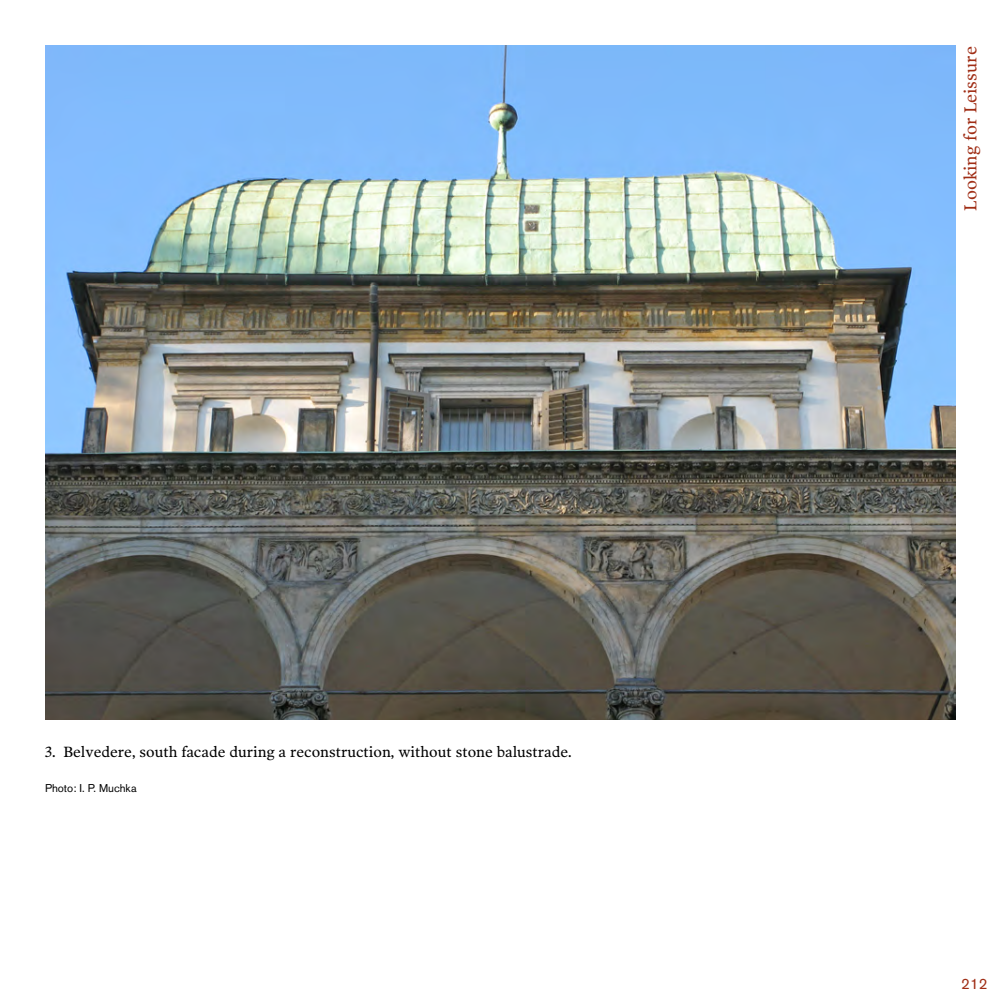
<style>
.page{position:relative;width:1000px;height:1000px;background:#fff}
.page>*{position:absolute;margin:0;border:0;box-sizing:border-box;transform-origin:0 0}
.t1{font:17.5px "Poynter CE Text Two L";color:#a02e16}
.t2{font:15px "Poynter CE Text Two L";color:#000}
.t3{font:15px "Akzidenz Grotesk Pro";color:#a02e16}
.t4{font:11.25px "Akzidenz Grotesk Pro";color:#000}
</style>
<div class="page">
<img style="left:45px;top:45px;width:910px;height:674px">
<p class="t2" style="left:45px;top:742px;width:528px">3. Belvedere, south facade during a reconstruction, without stone balustrade.</p>
<p class="t4" style="left:45px;top:781px;width:93px">Photo: I. P. Muchka</p>
<p class="t1" style="left:959px;top:211px;width:166px;rotate:-90deg">Looking for Leissure</p>
<p class="t3" style="left:961px;top:974px;width:28px">212</p>
</div>
